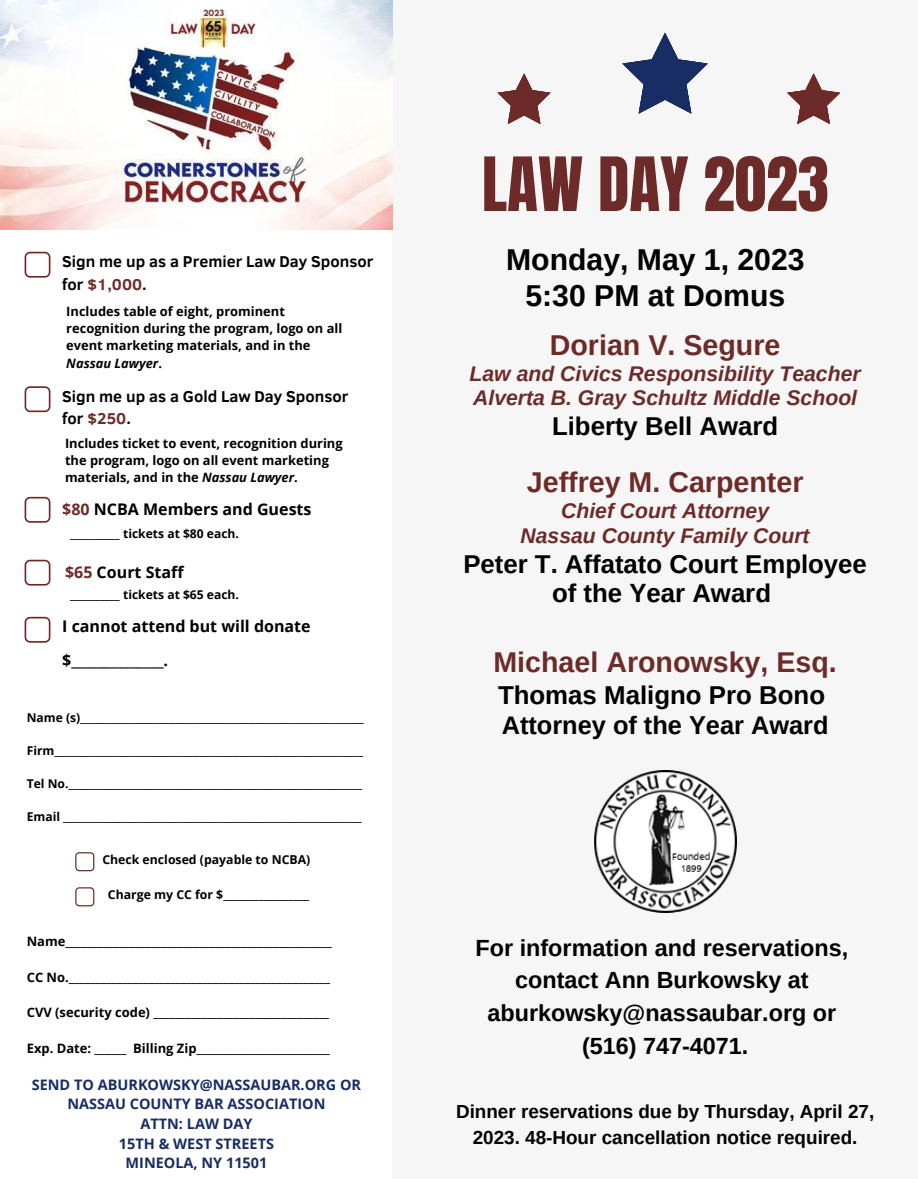
<style>
.page{position:relative;width:918px;height:1188px;background:#fff}
.page>*{position:absolute;margin:0;border:0;box-sizing:border-box;transform-origin:0 0}
.t1{font:63.6px "Anton";color:#6c2b29}
.t2{font:700 30.15px/36px "Arimo";color:#000;text-align:center}
.t3{font:700 28.65px "Arimo";color:#6c2b29}
.t4{font:700 25.8px/29.1px "Arimo";color:#000;text-align:center}
.t5{font:700 25.35px "Arimo";color:#000}
.t6{font:700 23.4px/32.7px "Arimo";color:#000;text-align:center}
.t7{font:italic 700 21.15px/24.6px "Arimo";color:#6c2b29}
.t8{font:700 18.9px/25.8px "Arimo";color:#000;text-align:center}
.t9{font:700 16.05px/33.8px "Open Sans";color:#000}
.t10{font:700 16.05px/22.5px "Clear Sans";color:#000}
.t11{font:700 14.55px/19.6px "Open Sans";color:#182d63;text-align:center}
.t12{font:700 12.9px/17.2px "Open Sans";color:#000}
.t13{font:700 12.3px "Open Sans";color:#000}
.t14{font:700 12.15px "Open Sans";color:#000}
.s1{color:#6c2b29}
.s2{font-style:italic}
</style>
<div class="page">
<svg style="left:75px;top:852px;width:19px;height:19px"></svg>
<svg style="left:75px;top:887px;width:19px;height:19px"></svg>
<div style="left:393px;top:0;width:525px;height:1179px;background:#f6f6f6"></div>
<img style="left:594px;top:771px;width:143px;height:141px">
<svg style="left:25px;top:386px;width:25px;height:26px"></svg>
<svg style="left:622px;top:33px;width:86px;height:81px"></svg>
<svg style="left:787px;top:73px;width:53px;height:51px"></svg>
<svg style="left:498px;top:73px;width:53px;height:51px"></svg>
<svg style="left:25px;top:252px;width:25px;height:26px"></svg>
<img style="left:0;top:0;width:393px;height:229px">
<svg style="left:25px;top:497px;width:25px;height:26px"></svg>
<svg style="left:25px;top:560px;width:25px;height:26px"></svg>
<svg style="left:25px;top:617px;width:25px;height:26px"></svg>
<p class="t10" style="left:62px;top:249px;width:313px">Sign me up as a Premier Law Day Sponsor for <span class="s1">$1,000</span>.</p>
<p class="t12" style="left:66px;top:302px;width:278px">Includes table of eight, prominent recognition during the program, logo on all event marketing materials, and in the <span class="s2">Nassau Lawyer</span>.</p>
<p class="t10" style="left:62px;top:384px;width:288px">Sign me up as a Gold Law Day Sponsor for <span class="s1">$250</span>.</p>
<p class="t12" style="left:65px;top:434px;width:279px">Includes ticket to event, recognition during the program, logo on all event marketing materials, and in the <span class="s2">Nassau Lawyer</span>.</p>
<p class="t9" style="left:62px;top:492px;width:251px"><span class="s1">$80</span> NCBA Members and Guests</p>
<p class="t14" style="left:70px;top:525px;width:170px">__________ tickets at $80 each.</p>
<p class="t9" style="left:65px;top:555px;width:120px"><span class="s1">$65</span> Court Staff</p>
<p class="t14" style="left:70px;top:586px;width:170px">__________ tickets at $65 each.</p>
<p class="t9" style="left:62px;top:609px;width:250px">I cannot attend but will donate $______________.</p>
<p class="t14" style="left:27px;top:709px;width:339px">Name (s)_________________________________________________________</p>
<p class="t14" style="left:27px;top:742px;width:338px">Firm______________________________________________________________</p>
<p class="t14" style="left:27px;top:775px;width:337px">Tel No.___________________________________________________________</p>
<p class="t14" style="left:27px;top:808px;width:337px">Email ____________________________________________________________</p>
<p class="t13" style="left:102px;top:850px;width:210px">Check enclosed (payable to NCBA)</p>
<p class="t13" style="left:108px;top:885px;width:203px">Charge my CC for $_________________</p>
<p class="t12" style="left:27px;top:933px;width:307px">Name__________________________________________________</p>
<p class="t12" style="left:27px;top:968px;width:305px">CC No._________________________________________________</p>
<p class="t12" style="left:27px;top:1004px;width:304px">CVV (security code) _________________________________</p>
<p class="t12" style="left:27px;top:1039px;width:305px">Exp. Date: ______ Billing Zip_________________________</p>
<p class="t11" style="left:32px;top:1074px;width:331px">SEND TO ABURKOWSKY@NASSAUBAR.ORG OR<br>NASSAU COUNTY BAR ASSOCIATION<br>ATTN: LAW DAY<br>15TH &amp; WEST STREETS<br>MINEOLA, NY 11501</p>
<h1 class="t1" style="left:482px;top:139px;width:349px">LAW DAY 2023</h1>
<h2 class="t2" style="left:506px;top:242px;width:300px">Monday, May 1, 2023<br>5:30 PM at Domus</h2>
<h3 class="t3" style="left:550px;top:329px;width:232px">Dorian V. Segure</h3>
<h3 class="t7" style="left:470px;top:361px;width:393px">Law and Civics Responsibility Teacher<br>Alverta B. Gray Schultz Middle School</h3>
<h3 class="t4" style="left:552px;top:412px;width:228px">Liberty Bell Award</h3>
<h3 class="t3" style="left:527px;top:466px;width:278px">Jeffrey M. Carpenter</h3>
<h3 class="t7" style="left:521px;top:498px;width:291px;text-align:center">Chief Court Attorney<br>Nassau County Family Court</h3>
<h3 class="t4" style="left:463px;top:549px;width:405px">Peter T. Affatato Court Employee of the Year Award</h3>
<h3 class="t3" style="left:493px;top:646px;width:345px">Michael Aronowsky, Esq.</h3>
<h3 class="t4" style="left:498px;top:680px;width:329px">Thomas Maligno Pro Bono</h3>
<h3 class="t5" style="left:502px;top:711px;width:328px">Attorney of the Year Award</h3>
<h3 class="t6" style="left:476px;top:931px;width:374px">For information and reservations, contact Ann Burkowsky at aburkowsky@nassaubar.org or (516) 747-4071.</h3>
<h3 class="t8" style="left:456px;top:1098px;width:420px">Dinner reservations due by Thursday, April 27,<br>2023. 48-Hour cancellation notice required.</h3>
</div>
